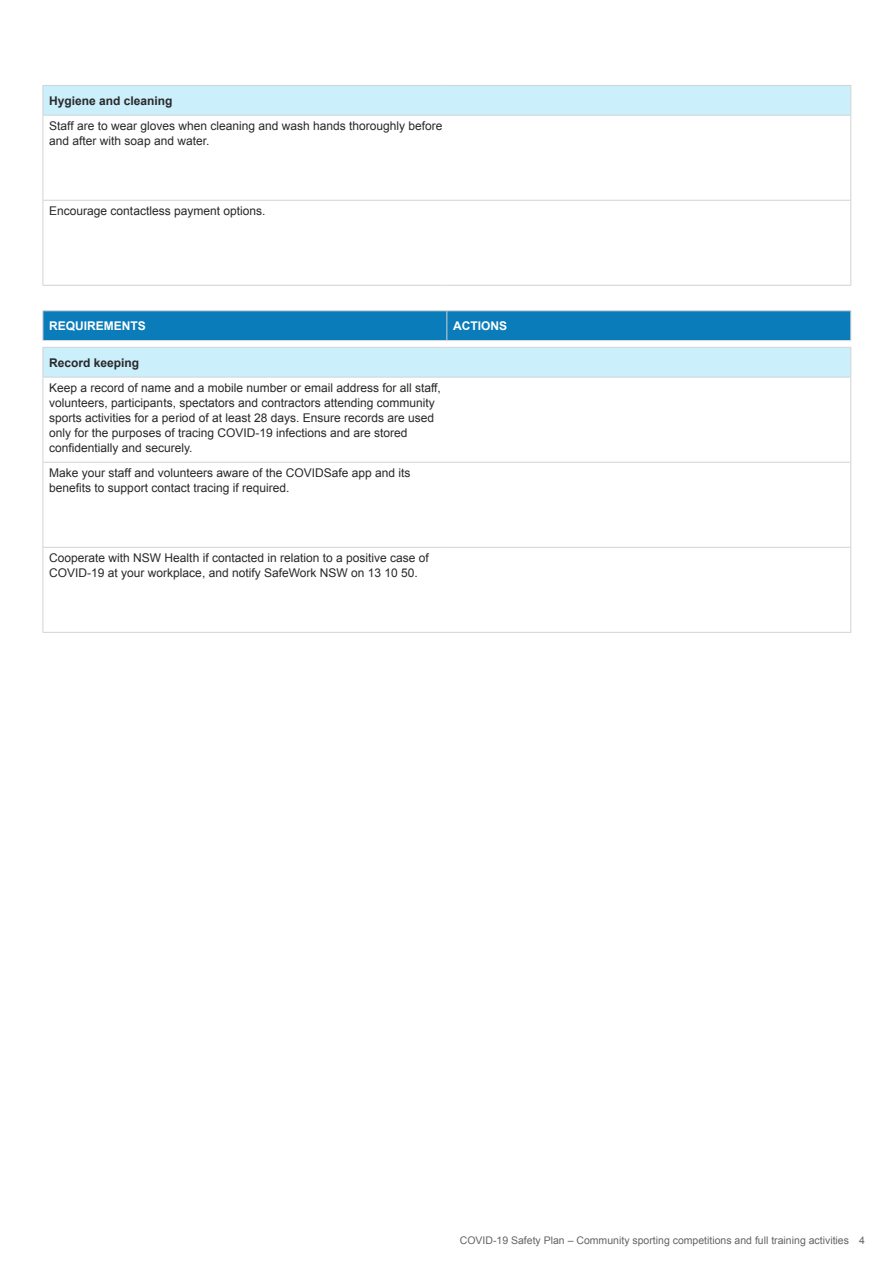
<style>
.page{position:relative;width:893px;height:1263px;background:#fff}
.page>*{position:absolute;margin:0;border:0;box-sizing:border-box;transform-origin:0 0}
.Text{font:12px/15px "Arial";color:#292829}
.H4-bold_tables{font:700 12px "Arial";color:#292829}
.Head_5_tables_white{font:700 12px "Arial";color:#fff}
.t1{font:10.5px "Arial";color:#636466}
</style>
<div class="page">
<hr style="left:43px;top:116px;width:1px;height:84px;background:#d1d3d4">
<hr style="left:850px;top:116px;width:1px;height:84px;background:#d1d3d4">
<hr style="left:43px;top:200px;width:404px;height:1px;background:#d1d3d4">
<hr style="left:43px;top:201px;width:1px;height:84px;background:#d1d3d4">
<hr style="left:447px;top:200px;width:404px;height:1px;background:#d1d3d4">
<hr style="left:850px;top:201px;width:1px;height:84px;background:#d1d3d4">
<hr style="left:43px;top:285px;width:404px;height:1px;background:#d1d3d4">
<hr style="left:447px;top:285px;width:404px;height:1px;background:#d1d3d4">
<hr style="left:43px;top:115px;width:404px;height:1px;background:#d1d3d4">
<hr style="left:447px;top:115px;width:404px;height:1px;background:#d1d3d4">
<div style="left:43px;top:85px;width:808px;height:30px;background:#cceffc"></div>
<hr style="left:43px;top:310px;width:404px;height:1px;background:#d1d3d4">
<hr style="left:447px;top:310px;width:404px;height:1px;background:#d1d3d4">
<div style="left:43px;top:311px;width:808px;height:29px;background:#0a7cb9"></div>
<hr style="left:43px;top:340px;width:404px;height:1px;background:#dcdcdc">
<hr style="left:447px;top:340px;width:404px;height:1px;background:#dcdcdc">
<hr style="left:43px;top:377px;width:1px;height:85px;background:#d1d3d4">
<hr style="left:850px;top:377px;width:1px;height:85px;background:#d1d3d4">
<hr style="left:43px;top:462px;width:404px;height:1px;background:#d1d3d4">
<hr style="left:43px;top:463px;width:1px;height:84px;background:#d1d3d4">
<hr style="left:447px;top:462px;width:404px;height:1px;background:#d1d3d4">
<hr style="left:850px;top:463px;width:1px;height:84px;background:#d1d3d4">
<hr style="left:43px;top:547px;width:404px;height:1px;background:#d1d3d4">
<hr style="left:43px;top:548px;width:1px;height:84px;background:#d1d3d4">
<hr style="left:447px;top:547px;width:404px;height:1px;background:#d1d3d4">
<hr style="left:850px;top:548px;width:1px;height:84px;background:#d1d3d4">
<hr style="left:43px;top:632px;width:404px;height:1px;background:#d1d3d4">
<hr style="left:447px;top:632px;width:404px;height:1px;background:#d1d3d4">
<hr style="left:43px;top:377px;width:404px;height:1px;background:#d1d3d4">
<hr style="left:447px;top:377px;width:404px;height:1px;background:#d1d3d4">
<div style="left:43px;top:347px;width:808px;height:30px;background:#cceffc"></div>
<h4 class="H4-bold_tables" style="left:49px;top:93px;width:125px">Hygiene and cleaning</h4>
<p class="Text" style="left:49px;top:119px;width:395px">Staff are to wear gloves when cleaning and wash hands thoroughly before and after with soap and water.</p>
<p class="Text" style="left:49px;top:204px;width:218px">Encourage contactless payment options.</p>
<h5 class="Head_5_tables_white" style="left:49px;top:318px;width:98px">REQUIREMENTS</h5>
<h5 class="Head_5_tables_white" style="left:453px;top:318px;width:55px">ACTIONS</h5>
<h4 class="H4-bold_tables" style="left:49px;top:354px;width:92px">Record keeping</h4>
<p class="Text" style="left:49px;top:380px;width:393px">Keep a record of name and a mobile number or email address for all staff, volunteers, participants, spectators and contractors attending community sports activities for a period of at least 28 days. Ensure records are used only for the purposes of tracing COVID-19 infections and are stored confidentially and securely.</p>
<p class="Text" style="left:49px;top:465px;width:363px">Make your staff and volunteers aware of the COVIDSafe app and its benefits to support contact tracing if required.</p>
<p class="Text" style="left:49px;top:550px;width:381px">Cooperate with NSW Health if contacted in relation to a positive case of<br>COVID-19 at your workplace, and notify SafeWork NSW on 13 10 50.</p>
<p class="t1" style="left:460px;top:1234px;width:407px">COVID-19 Safety Plan – Community sporting competitions and full training activities 4</p>
</div>
